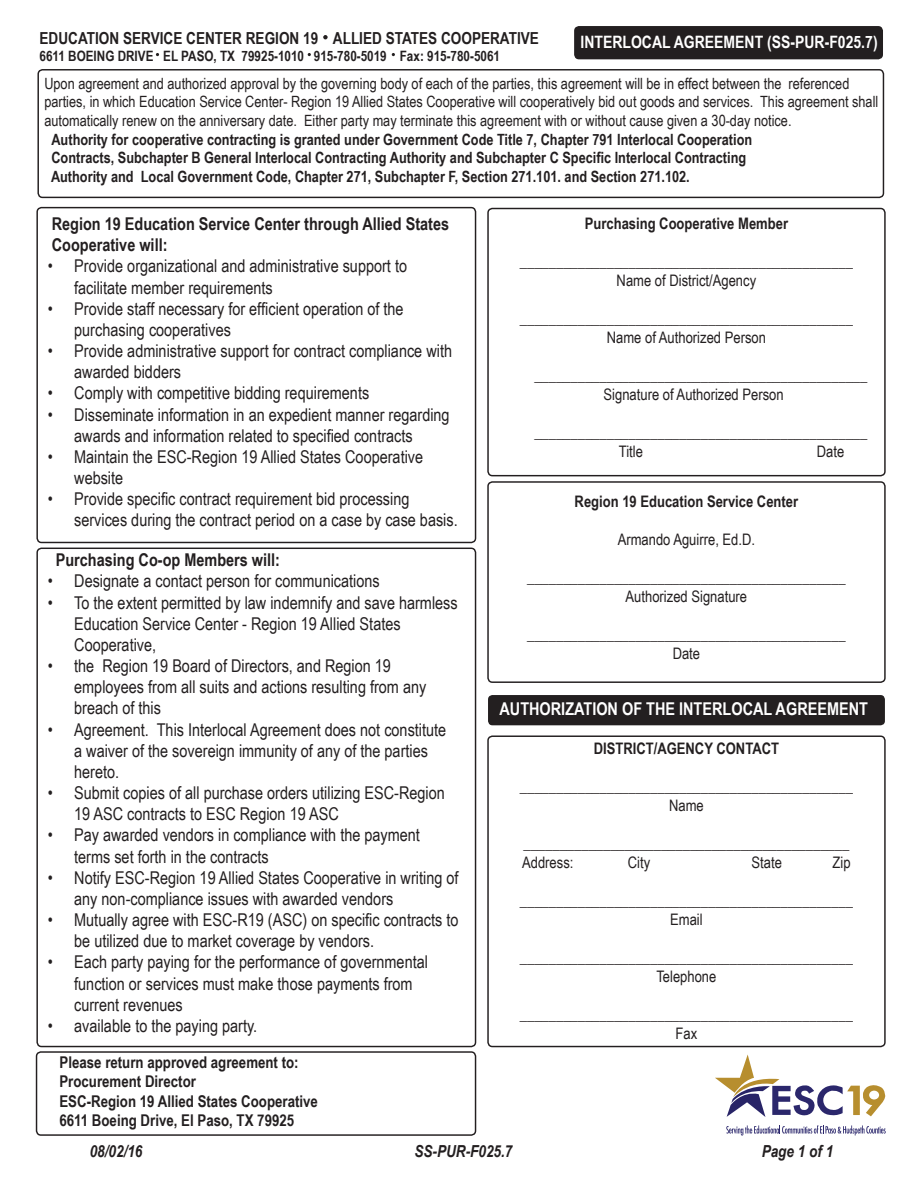
<style>
.page{position:relative;width:918px;height:1188px;background:#fff}
.page>*{position:absolute;margin:0;border:0;box-sizing:border-box;transform-origin:0 0}
.t1{font:17.7px/21.1px "Arial Narrow";color:#231f20}
.t2{font:700 17.7px/21.1px "Arial Narrow";color:#231f20}
.t3{font:700 17.7px "Arial Narrow";color:#fff}
.t4{font:700 17.1px "Arial Narrow";color:#fff}
.t5{font:700 16.5px "Arial Narrow";color:#231f20}
.t6{font:italic 700 16.5px "Arial Narrow";color:#231f20}
.t7{font:700 16.2px/19.5px "Arial Narrow";color:#231f20}
.t8{font:15.9px/19px "Arial Narrow";color:#231f20;text-align:center}
.t9{font:700 15.9px "Arial Narrow";color:#231f20}
.t10{font:15.45px/18.6px "Arial Narrow";color:#231f20}
.t11{font:700 15.45px/18.6px "Arial Narrow";color:#231f20}
.t12{font:700 14.25px "Arial Narrow";color:#231f20}
</style>
<div class="page">
<div style="left:574px;top:26px;width:309px;height:33px;background:#231f20;border-radius:5px"></div>
<div style="left:488px;top:695px;width:397px;height:30px;background:#231f20;border-radius:4px"></div>
<div style="left:37px;top:69px;width:847px;height:129px;border:1px solid #231f20;border-radius:4px"></div>
<div style="left:36px;top:207px;width:440px;height:336px;border:1px solid #231f20;border-radius:4px"></div>
<div style="left:487px;top:208px;width:399px;height:268px;border:1px solid #231f20;border-radius:4px"></div>
<div style="left:487px;top:481px;width:399px;height:202px;border:1px solid #231f20;border-radius:4px"></div>
<div style="left:487px;top:736px;width:399px;height:311px;border:1px solid #231f20;border-radius:4px"></div>
<div style="left:36px;top:1051px;width:440px;height:85px;border:1px solid #231f20;border-radius:4px"></div>
<svg style="left:323px;top:35px;width:5px;height:4px"></svg>
<svg style="left:715px;top:1054px;width:170px;height:63px"></svg>
<svg style="left:726px;top:1125px;width:160px;height:11px"></svg>
<p class="t5" style="left:40px;top:28px;width:501px">EDUCATION SERVICE CENTER REGION 19 ALLIED STATES COOPERATIVE</p>
<p class="t12" style="left:40px;top:47px;width:462px">6611 BOEING DRIVE EL PASO, TX 79925-1010 915-780-5019 Fax: 915-780-5061</p>
<p class="t4" style="left:580px;top:32px;width:299px">INTERLOCAL AGREEMENT (SS-PUR-F025.7)</p>
<p class="t10" style="left:44px;top:74px;width:835px">Upon agreement and authorized approval by the governing body of each of the parties, this agreement will be in effect between the referenced parties, in which Education Service Center- Region 19 Allied States Cooperative will cooperatively bid out goods and services. This agreement shall automatically renew on the anniversary date. Either party may terminate this agreement with or without cause given a 30-day notice.</p>
<p class="t11" style="left:51px;top:130px;width:703px">Authority for cooperative contracting is granted under Government Code Title 7, Chapter 791 Interlocal Cooperation<br>Contracts, Subchapter B General Interlocal Contracting Authority and Subchapter C Specific Interlocal Contracting<br>Authority and Local Government Code, Chapter 271, Subchapter F, Section 271.101. and Section 271.102.</p>
<p class="t2" style="left:52px;top:213px;width:399px">Region 19 Education Service Center through Allied States<br>Cooperative will:</p>
<p class="t1" style="left:74px;top:255px;width:334px;text-indent:-26px">• Provide organizational and administrative support to facilitate member requirements</p>
<p class="t1" style="left:74px;top:298px;width:331px;text-indent:-26px">• Provide staff necessary for efficient operation of the purchasing cooperatives</p>
<p class="t1" style="left:74px;top:340px;width:379px;text-indent:-26px">• Provide administrative support for contract compliance with awarded bidders</p>
<p class="t1" style="left:48px;top:382px;width:323px">• Comply with competitive bidding requirements</p>
<p class="t1" style="left:48px;top:404px;width:403px;text-align:center">• Disseminate information in an expedient manner regarding awards and information related to specified contracts</p>
<p class="t1" style="left:74px;top:446px;width:350px;text-indent:-26px">• Maintain the ESC-Region 19 Allied States Cooperative website</p>
<p class="t1" style="left:74px;top:488px;width:385px;text-indent:-26px">• Provide specific contract requirement bid processing services during the contract period on a case by case basis.</p>
<p class="t2" style="left:56px;top:549px;width:226px">Purchasing Co-op Members will:</p>
<p class="t1" style="left:48px;top:570px;width:333px">• Designate a contact person for communications</p>
<p class="t1" style="left:74px;top:592px;width:385px;text-indent:-26px">• To the extent permitted by law indemnify and save harmless<br>Education Service Center - Region 19 Allied States<br>Cooperative,</p>
<p class="t1" style="left:74px;top:655px;width:354px;text-indent:-26px">• the Region 19 Board of Directors, and Region 19 employees from all suits and actions resulting from any breach of this</p>
<p class="t1" style="left:74px;top:719px;width:374px;text-indent:-26px">• Agreement. This Interlocal Agreement does not constitute a waiver of the sovereign immunity of any of the parties hereto.</p>
<p class="t1" style="left:74px;top:782px;width:372px;text-indent:-26px">• Submit copies of all purchase orders utilizing ESC-Region<br>19 ASC contracts to ESC Region 19 ASC</p>
<p class="t1" style="left:74px;top:824px;width:347px;text-indent:-26px">• Pay awarded vendors in compliance with the payment terms set forth in the contracts</p>
<p class="t1" style="left:74px;top:867px;width:386px;text-indent:-26px">• Notify ESC-Region 19 Allied States Cooperative in writing of any non-compliance issues with awarded vendors</p>
<p class="t1" style="left:74px;top:909px;width:386px;text-indent:-26px">• Mutually agree with ESC-R19 (ASC) on specific contracts to be utilized due to market coverage by vendors.</p>
<p class="t1" style="left:74px;top:951px;width:355px;text-indent:-26px">• Each party paying for the performance of governmental function or services must make those payments from current revenues</p>
<p class="t1" style="left:48px;top:1015px;width:211px">• available to the paying party.</p>
<p class="t7" style="left:60px;top:1052px;width:241px">Please return approved agreement to:</p>
<p class="t7" style="left:59px;top:1072px;width:260px">Procurement Director<br>ESC-Region 19 Allied States Cooperative<br>6611 Boeing Drive, El Paso, TX 79925</p>
<p class="t9" style="left:585px;top:214px;width:205px">Purchasing Cooperative Member</p>
<p class="t8" style="left:520px;top:252px;width:335px">______________________________________________<br>Name of District/Agency</p>
<p class="t8" style="left:520px;top:309px;width:335px">______________________________________________<br>Name of Authorized Person</p>
<p class="t8" style="left:604px;top:366px;width:265px;text-align:left;text-indent:-69px">______________________________________________<br>Signature of Authorized Person</p>
<p class="t8" style="left:619px;top:423px;width:250px;text-align:left;text-indent:-84px">______________________________________________<br>Title</p>
<p class="t8" style="left:817px;top:442px;width:29px">Date</p>
<p class="t9" style="left:575px;top:492px;width:225px">Region 19 Education Service Center</p>
<p class="t8" style="left:618px;top:530px;width:139px">Armando Aguirre, Ed.D.</p>
<p class="t8" style="left:527px;top:568px;width:320px">____________________________________________<br>Authorized Signature</p>
<p class="t8" style="left:527px;top:625px;width:320px">____________________________________________<br>Date</p>
<p class="t3" style="left:499px;top:698px;width:370px">AUTHORIZATION OF THE INTERLOCAL AGREEMENT</p>
<p class="t9" style="left:594px;top:739px;width:187px">DISTRICT/AGENCY CONTACT</p>
<p class="t8" style="left:520px;top:776px;width:335px">______________________________________________<br>Name</p>
<p class="t8" style="left:522px;top:834px;width:329px;text-align:left">_____________________________________________<br>Address:</p>
<p class="t8" style="left:628px;top:853px;width:24px">City</p>
<p class="t8" style="left:752px;top:853px;width:32px">State</p>
<p class="t8" style="left:833px;top:853px;width:20px">Zip</p>
<p class="t8" style="left:520px;top:891px;width:335px">______________________________________________<br>Email</p>
<p class="t8" style="left:520px;top:948px;width:335px">______________________________________________<br>Telephone</p>
<p class="t8" style="left:520px;top:1005px;width:335px">______________________________________________<br>Fax</p>
<p class="t6" style="left:90px;top:1141px;width:54px">08/02/16</p>
<p class="t6" style="left:414px;top:1141px;width:100px">SS-PUR-F025.7</p>
<p class="t6" style="left:762px;top:1141px;width:73px">Page 1 of 1</p>
</div>
